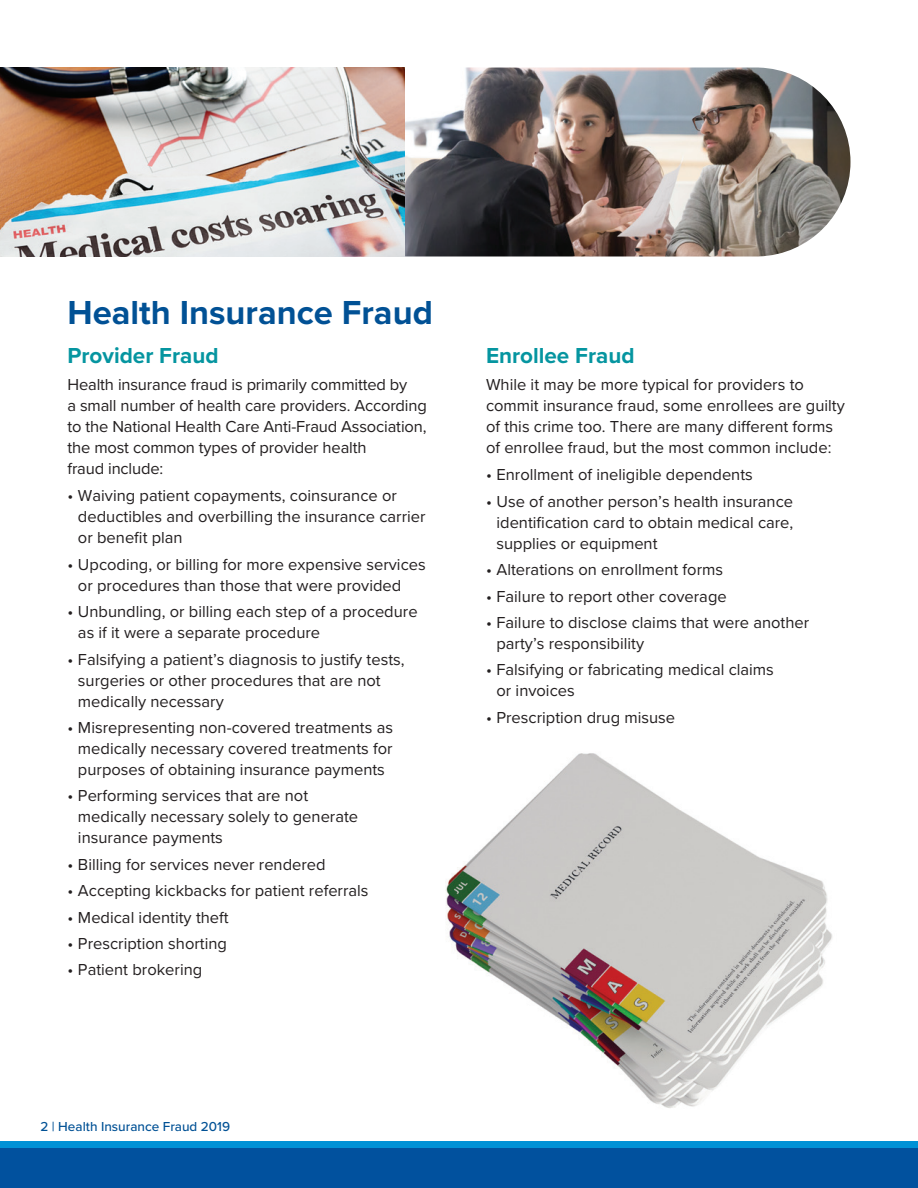
<style>
.page{position:relative;width:918px;height:1188px;background:#fff}
.page>*{position:absolute;margin:0;border:0;box-sizing:border-box;transform-origin:0 0}
.t1{font:700 34.5px "Proxima Nova";color:#015195}
.t2{font:700 22.5px "Proxima Nova";color:#0595a0}
.t3{font:16.5px/21px "Proxima Nova";color:#231f20}
.t4{font:500 13.5px "Proxima Nova";color:#015195}
</style>
<div class="page">
<img style="left:445px;top:753px;width:388px;height:355px">
<div style="left:0;top:1148px;width:918px;height:40px;background:#01519e"></div>
<div style="left:0;top:1141px;width:918px;height:7px;background:#0091d6"></div>
<img style="left:405px;top:68px;width:445px;height:188px">
<img style="left:0;top:68px;width:405px;height:188px">
<h1 class="t1" style="left:68px;top:287px;width:367px">Health Insurance Fraud</h1>
<h2 class="t2" style="left:68px;top:339px;width:153px">Provider Fraud</h2>
<p class="t3" style="left:68px;top:373px;width:361px">Health insurance fraud is primarily committed by<br>a small number of health care providers. According to the National Health Care Anti-Fraud Association, the most common types of provider health<br>fraud include:</p>
<p class="t3" style="left:78px;top:485px;width:349px;text-indent:-10px">• Waiving patient copayments, coinsurance or deductibles and overbilling the insurance carrier or benefit plan</p>
<p class="t3" style="left:78px;top:553px;width:349px;text-indent:-10px">• Upcoding, or billing for more expensive services or procedures than those that were provided</p>
<p class="t3" style="left:78px;top:601px;width:341px;text-indent:-10px">• Unbundling, or billing each step of a procedure as if it were a separate procedure</p>
<p class="t3" style="left:78px;top:648px;width:328px;text-indent:-10px">• Falsifying a patient’s diagnosis to justify tests, surgeries or other procedures that are not medically necessary</p>
<p class="t3" style="left:78px;top:716px;width:317px;text-align:justify;text-indent:-10px">• Misrepresenting non-covered treatments as medically necessary covered treatments for purposes of obtaining insurance payments</p>
<p class="t3" style="left:78px;top:785px;width:282px;text-indent:-10px">• Performing services that are not medically necessary solely to generate insurance payments</p>
<p class="t3" style="left:68px;top:853px;width:260px">• Billing for services never rendered</p>
<p class="t3" style="left:68px;top:880px;width:303px">• Accepting kickbacks for patient referrals</p>
<p class="t3" style="left:68px;top:906px;width:163px">• Medical identity theft</p>
<p class="t3" style="left:68px;top:932px;width:161px">• Prescription shorting</p>
<p class="t3" style="left:68px;top:959px;width:136px">• Patient brokering</p>
<h2 class="t2" style="left:486px;top:339px;width:150px">Enrollee Fraud</h2>
<p class="t3" style="left:486px;top:373px;width:360px">While it may be more typical for providers to commit insurance fraud, some enrollees are guilty of this crime too. There are many different forms of enrollee fraud, but the most common include:</p>
<p class="t3" style="left:486px;top:464px;width:268px">• Enrollment of ineligible dependents</p>
<p class="t3" style="left:496px;top:490px;width:298px;text-align:justify;text-indent:-10px">• Use of another person’s health insurance identification card to obtain medical care, supplies or equipment</p>
<p class="t3" style="left:486px;top:559px;width:239px">• Alterations on enrollment forms</p>
<p class="t3" style="left:486px;top:585px;width:242px">• Failure to report other coverage</p>
<p class="t3" style="left:496px;top:611px;width:314px;text-indent:-10px">• Failure to disclose claims that were another party’s responsibility</p>
<p class="t3" style="left:496px;top:659px;width:279px;text-indent:-10px">• Falsifying or fabricating medical claims or invoices</p>
<p class="t3" style="left:486px;top:706px;width:191px">• Prescription drug misuse</p>
<p class="t4" style="left:40px;top:1117px;width:191px">2 | Health Insurance Fraud 2019</p>
</div>
